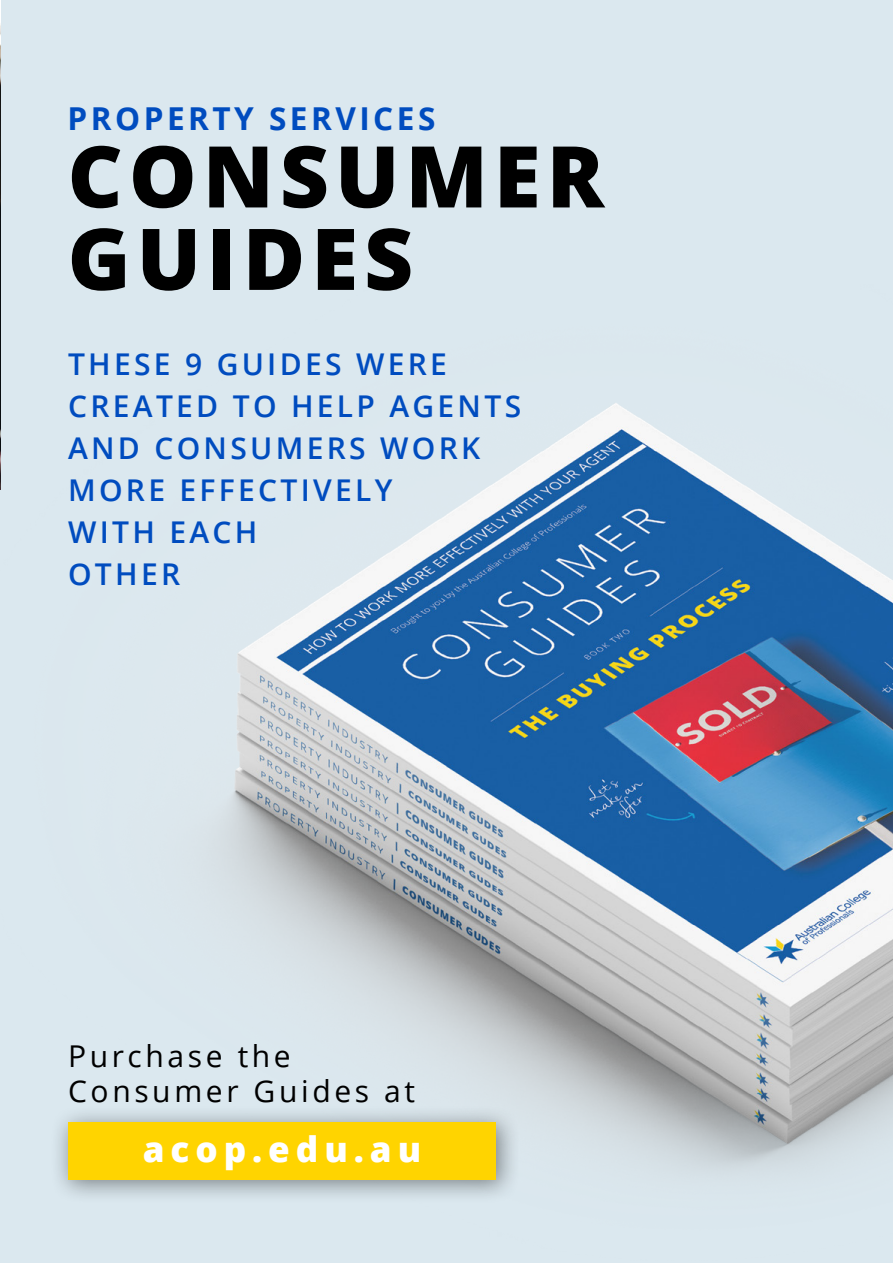
<style>
.page{position:relative;width:893px;height:1263px;background:#dbe8ef}
.page>*{position:absolute;margin:0;border:0;box-sizing:border-box;transform-origin:0 0}
.t1{font:800 85.2px/82.5px "Open Sans";letter-spacing:.07em;color:#000}
.t2{font:800 35.1px "Open Sans";letter-spacing:.17em;color:#fff}
.t3{font:700 31.5px "Open Sans";letter-spacing:.11em;color:#004cbf}
.t4{font:600 30px/42px "Open Sans";letter-spacing:.11em;color:#004cbf}
.t5{font:30px/35.1px "Open Sans";letter-spacing:.12em;color:#000}
</style>
<div class="page">
<img style="left:0;top:403px;width:893px;height:769px">
<img style="left:0;top:0;width:1px;height:489px">
<div style="left:50px;top:1105px;width:471px;height:100px;background:#000;opacity:.45"></div>
<div style="left:68px;top:1123px;width:428px;height:57px;background:#ffd400"></div>
<p class="t3" style="left:68px;top:97px;width:369px">PROPERTY SERVICES</p>
<h1 class="t1" style="left:68px;top:131px;width:538px">CONSUMER<br>GUIDES</h1>
<p class="t4" style="left:68px;top:342px;width:455px">THESE 9 GUIDES WERE<br>CREATED TO HELP AGENTS<br>AND CONSUMERS WORK<br>MORE EFFECTIVELY<br>WITH EACH<br>OTHER</p>
<p class="t5" style="left:68px;top:1037px;width:348px">Purchase the<br>Consumer Guides at</p>
<p class="t2" style="left:143px;top:1122px;width:280px">acop.edu.au</p>
</div>
